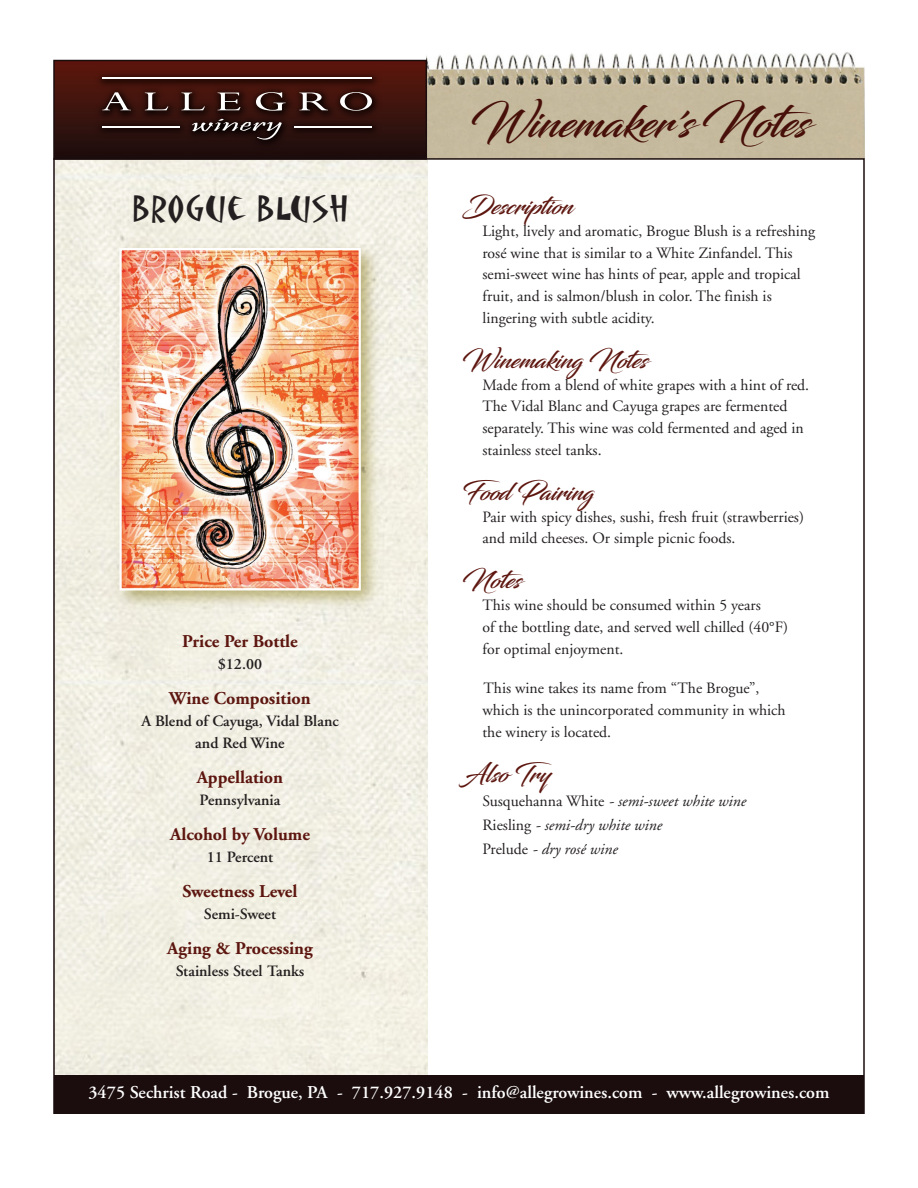
<style>
.page{position:relative;width:918px;height:1188px;background:#fff}
.page>*{position:absolute;margin:0;border:0;box-sizing:border-box;transform-origin:0 0}
.t1{font:43.8px "Blacksword";color:#5d160f}
.t2{font:30.45px "Matisse ITC";color:#231f20;scale:1.5 1}
.t3{font:24px "Blacksword";color:#5d160f}
.t4{font:700 18px "Adobe Garamond";color:#5d160f}
.t5{font:600 18px "Adobe Garamond";color:#fff}
.t6{font:15.75px/21.8px "Adobe Garamond";color:#231f20}
.t7{font:600 15.75px/21.8px "Adobe Garamond";color:#231f20;text-align:center}
.t8{font:italic 15.75px/24px "Adobe Garamond";color:#231f20}
.s1{font-style:normal}
</style>
<div class="page">
<img style="left:428px;top:52px;width:437px;height:106px">
<div style="left:54px;top:159px;width:374px;height:954px;background:#f1efe3"></div>
<div style="left:54px;top:1076px;width:810px;height:37px;background:#1b0d0e"></div>
<img style="left:74px;top:201px;width:348px;height:450px">
<img style="left:53px;top:55px;width:375px;height:141px">
<svg style="left:102px;top:92px;width:29px;height:18px"></svg>
<svg style="left:145px;top:93px;width:23px;height:17px"></svg>
<svg style="left:181px;top:93px;width:24px;height:17px"></svg>
<svg style="left:218px;top:93px;width:23px;height:17px"></svg>
<svg style="left:256px;top:92px;width:30px;height:19px"></svg>
<svg style="left:299px;top:93px;width:29px;height:17px"></svg>
<svg style="left:340px;top:92px;width:32px;height:19px"></svg>
<hr style="left:102px;top:126px;width:78px;height:2px;background:#fff">
<hr style="left:294px;top:126px;width:78px;height:2px;background:#fff">
<svg style="left:192px;top:119px;width:90px;height:21px;background:#423331"></svg>
<hr style="left:102px;top:78px;width:270px;height:1px;background:#fff">
<img style="left:122px;top:251px;width:236px;height:337px">
<div style="left:119px;top:248px;width:242px;height:343px;border:2px solid #fff"></div>
<h2 class="t2" style="left:131px;top:189px;width:146px">BROGUE BLUSH</h2>
<p class="t4" style="left:182px;top:632px;width:117px">Price Per Bottle</p>
<p class="t7" style="left:218px;top:653px;width:46px">$12.00</p>
<p class="t4" style="left:169px;top:689px;width:143px">Wine Composition</p>
<p class="t7" style="left:141px;top:710px;width:199px">A Blend of Cayuga, Vidal Blanc and Red Wine</p>
<p class="t4" style="left:197px;top:767px;width:88px">Appellation</p>
<p class="t7" style="left:200px;top:789px;width:82px">Pennsylvania</p>
<p class="t4" style="left:170px;top:824px;width:141px">Alcohol by Volume</p>
<p class="t7" style="left:207px;top:846px;width:68px">11 Percent</p>
<p class="t4" style="left:182px;top:881px;width:117px">Sweetness Level</p>
<p class="t7" style="left:204px;top:903px;width:74px">Semi-Sweet</p>
<p class="t4" style="left:167px;top:938px;width:147px">Aging &amp; Processing</p>
<p class="t7" style="left:176px;top:960px;width:130px">Stainless Steel Tanks</p>
<h1 class="t1" style="left:470px;top:96px;width:343px">Winemaker’s Notes</h1>
<h3 class="t3" style="left:463px;top:192px;width:112px">Description</h3>
<p class="t6" style="left:482px;top:220px;width:334px">Light, lively and aromatic, Brogue Blush is a refreshing rosé wine that is similar to a White Zinfandel. This semi-sweet wine has hints of pear, apple and tropical fruit, and is salmon/blush in color. The finish is lingering with subtle acidity.</p>
<h3 class="t3" style="left:463px;top:346px;width:188px">Winemaking Notes</h3>
<p class="t6" style="left:482px;top:374px;width:328px">Made from a blend of white grapes with a hint of red.<br>The Vidal Blanc and Cayuga grapes are fermented separately. This wine was cold fermented and aged in stainless steel tanks.</p>
<h3 class="t3" style="left:463px;top:478px;width:133px">Food Pairing</h3>
<p class="t6" style="left:482px;top:506px;width:323px">Pair with spicy dishes, sushi, fresh fruit (strawberries) and mild cheeses. Or simple picnic foods.</p>
<h3 class="t3" style="left:463px;top:566px;width:62px">Notes</h3>
<p class="t6" style="left:482px;top:595px;width:307px">This wine should be consumed within 5 years<br>of the bottling date, and served well chilled (40°F) for optimal enjoyment.</p>
<p class="t6" style="left:482px;top:678px;width:305px">This wine takes its name from “The Brogue”, which is the unincorporated community in which the winery is located.</p>
<h3 class="t3" style="left:463px;top:760px;width:91px">Also Try</h3>
<p class="t8" style="left:482px;top:789px;width:265px"><span class="s1">Susquehanna White</span> - semi-sweet white wine<br><span class="s1">Riesling</span> - semi-dry white wine<br><span class="s1">Prelude</span> - dry rosé wine</p>
<p class="t5" style="left:88px;top:1083px;width:743px">3475 Sechrist Road - Brogue, PA - 717.927.9148 - info@allegrowines.com - www.allegrowines.com</p>
</div>
